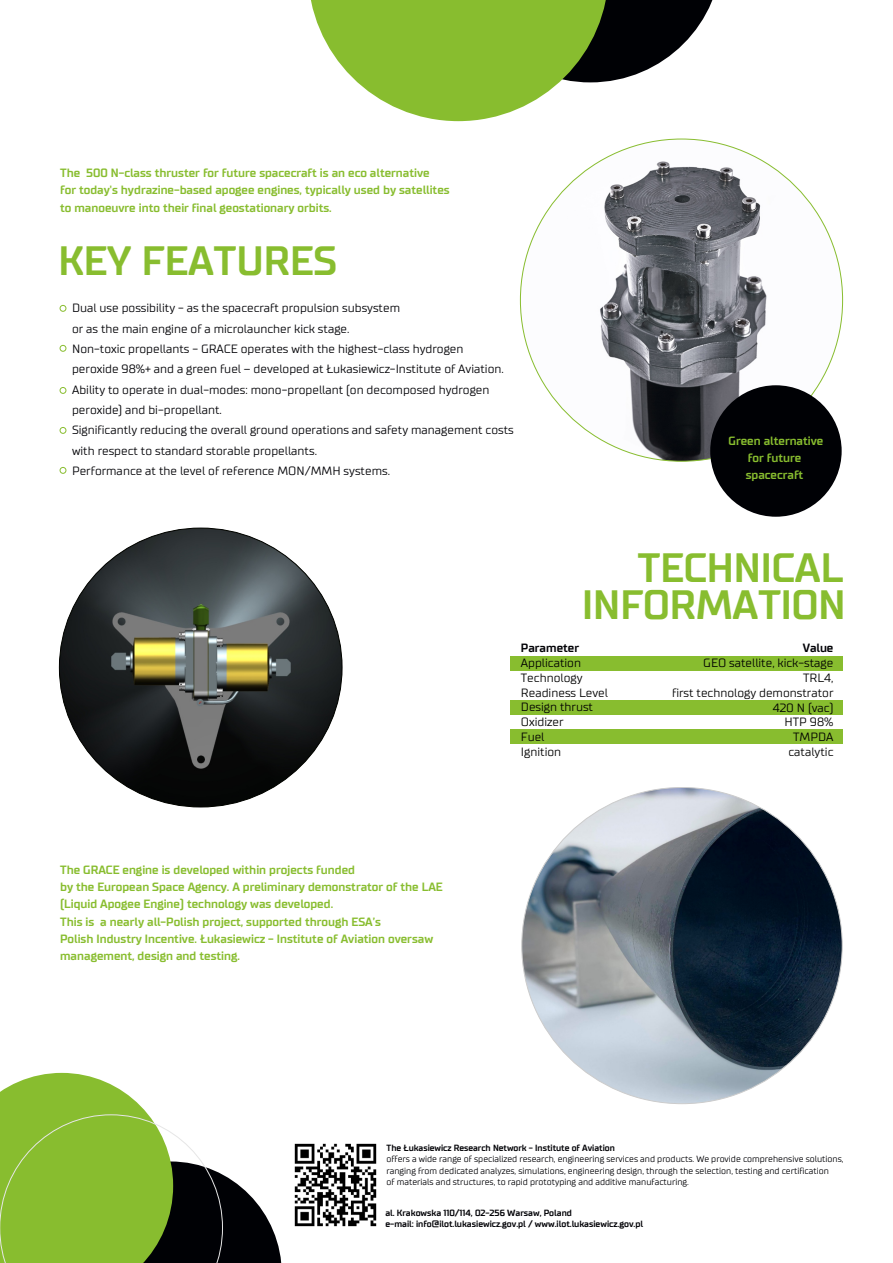
<style>
.page{position:relative;width:893px;height:1263px;background:#fff}
.page>*{position:absolute;margin:0;border:0;box-sizing:border-box;transform-origin:0 0}
.t1{font:700 40.95px/36.6px "TT Supermolot";color:#88bd2f;text-align:right}
.t2{font:700 12px/17.4px "TT Supermolot";color:#88bd2f}
.t3{font:12px/20.4px "TT Supermolot";color:#000105}
.t4{font:12px/14.7px "TT Supermolot";color:#000}
.t5{font:700 12px "TT Supermolot";color:#000105}
.t6{font:9px/11.1px "TT Supermolot";color:#000105}
.t7{font:700 9px/11.1px "TT Supermolot";color:#000105}
</style>
<div class="page">
<svg style="left:0;top:1073px;width:282px;height:190px"></svg>
<svg style="left:311px;top:0;width:402px;height:121px"></svg>
<img style="left:294px;top:1143px;width:83px;height:84px">
<img style="left:522px;top:787px;width:320px;height:317px;border-radius:50%">
<img style="left:520px;top:139px;width:323px;height:322px;border-radius:50%">
<img style="left:59px;top:528px;width:283px;height:279px;border-radius:50%">
<div style="left:60px;top:305px;width:6px;height:7px;border:1px solid #88bd2f;border-radius:50%"></div>
<div style="left:60px;top:387px;width:6px;height:7px;border:1px solid #88bd2f;border-radius:50%"></div>
<div style="left:60px;top:427px;width:6px;height:7px;border:1px solid #88bd2f;border-radius:50%"></div>
<div style="left:60px;top:345px;width:6px;height:7px;border:1px solid #88bd2f;border-radius:50%"></div>
<div style="left:60px;top:467px;width:6px;height:7px;border:1px solid #88bd2f;border-radius:50%"></div>
<div style="left:710px;top:385px;width:132px;height:132px;background:#000105;border-radius:50%"></div>
<div style="left:510px;top:729px;width:332px;height:15px;background:#88bd2f"></div>
<div style="left:510px;top:700px;width:332px;height:15px;background:#88bd2f"></div>
<div style="left:510px;top:656px;width:332px;height:15px;background:#88bd2f"></div>
<p class="t2" style="left:60px;top:165px;width:391px">The 500 N-class thruster for future spacecraft is an eco alternative<br>for today's hydrazine-based apogee engines, typically used by satellites to manoeuvre into their final geostationary orbits.</p>
<h1 class="t1" style="left:58px;top:244px;width:280px">KEY FEATURES</h1>
<p class="t3" style="left:72px;top:298px;width:443px">Dual use possibility - as the spacecraft propulsion subsystem<br>or as the main engine of a microlauncher kick stage.<br>Non-toxic propellants - GRACE operates with the highest-class hydrogen<br>peroxide 98%+ and a green fuel – developed at Łukasiewicz-Institute of Aviation.<br>Ability to operate in dual-modes: mono-propellant (on decomposed hydrogen peroxide) and bi-propellant.<br>Significantly reducing the overall ground operations and safety management costs with respect to standard storable propellants.<br>Performance at the level of reference MON/MMH systems.</p>
<p class="t2" style="left:729px;top:432px;width:96px;text-align:center">Green alternative for future spacecraft</p>
<h1 class="t1" style="left:582px;top:551px;width:265px">TECHNICAL<br>INFORMATION</h1>
<p class="t2" style="left:60px;top:861px;width:384px">The GRACE engine is developed within projects funded<br>by the European Space Agency. A preliminary demonstrator of the LAE (Liquid Apogee Engine) technology was developed.<br>This is a nearly all-Polish project, supported through ESA’s<br>Polish Industry Incentive. Łukasiewicz - Institute of Aviation oversaw management, design and testing.</p>
<p class="t5" style="left:521px;top:643px;width:60px">Parameter</p>
<p class="t4" style="left:521px;top:656px;width:89px">Application<br>Technology<br>Readiness Level<br>Design thrust<br>Oxidizer<br>Fuel<br>Ignition</p>
<p class="t5" style="left:803px;top:643px;width:32px">Value</p>
<p class="t4" style="left:672px;top:656px;width:163px;text-align:right">GEO satellite, kick-stage<br>TRL4,<br>first technology demonstrator<br>420 N (vac)<br>HTP 98%<br>TMPDA<br>catalytic</p>
<p class="t7" style="left:387px;top:1143px;width:230px">The Łukasiewicz Research Network - Institute of Aviation</p>
<p class="t6" style="left:387px;top:1154px;width:459px">offers a wide range of specialized research, engineering services and products. We provide comprehensive solutions, ranging from dedicated analyzes, simulations, engineering design, through the selection, testing and certification<br>of materials and structures, to rapid prototyping and additive manufacturing.</p>
<p class="t7" style="left:385px;top:1207px;width:259px">al. Krakowska 110/114, 02-256 Warsaw, Poland<br>e-mail: info@ilot.lukasiewicz.gov.pl / www.ilot.lukasiewicz.gov.pl</p>
</div>
